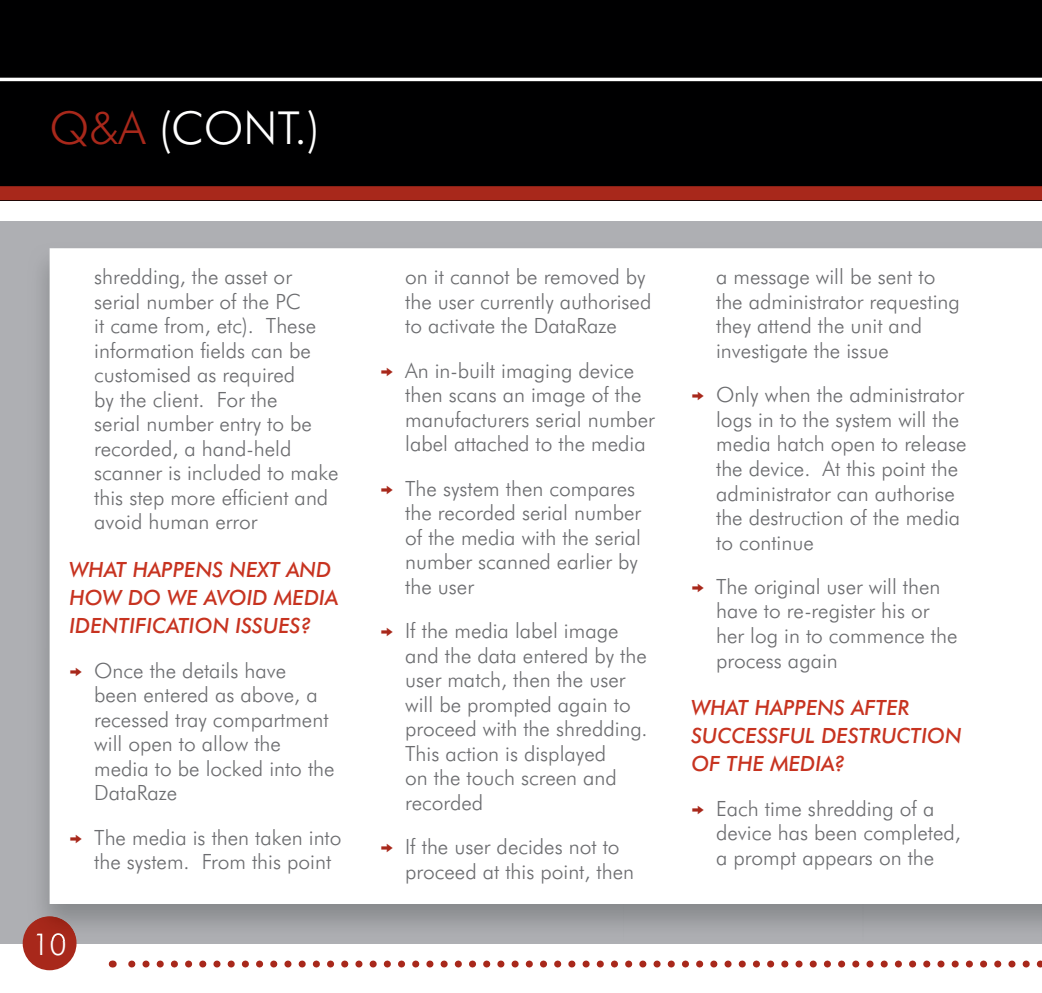
<style>
.page{position:relative;width:1042px;height:993px;background:#fff}
.page>*{position:absolute;margin:0;border:0;box-sizing:border-box;transform-origin:0 0}
.t1{font:300 45.5px "Futura BT";color:#fff}
.t2{font:300 29.75px "Futura BT";color:#fff}
.t3{font:300 21px/24.5px "Futura BT";color:#6c6d70}
.t4{font:italic 500 21px/28px "Futura BT";color:#c73320}
.s1{color:#a8281b}
.s2{font-family:"Proxima Nova";font-weight:600;color:#a8281b}
</style>
<div class="page">
<div style="left:0;top:221px;width:1042px;height:722px;background:#aeafb3"></div>
<div style="left:0;top:0;width:1042px;height:200px;background:#000001"></div>
<div style="left:0;top:186px;width:1042px;height:14px;background:#a8281b"></div>
<hr style="left:0;top:78px;width:1042px;height:3px;background:#fff">
<svg style="left:128px;top:960px;width:914px;height:7px"></svg>
<div style="left:23px;top:916px;width:54px;height:53px;background:#a8281b;border-radius:50%"></div>
<img style="left:42px;top:248px;width:1000px;height:692px">
<img style="left:27px;top:916px;width:49px;height:24px">
<img style="left:37px;top:932px;width:28px;height:8px">
<div style="left:50px;top:248px;width:992px;height:655px;background:#fff"></div>
<h1 class="t1" style="left:50px;top:100px;width:272px"><span class="s1">Q&amp;A</span> (CONT.)</h1>
<p class="t3" style="left:94px;top:264px;width:246px">shredding, the asset or serial number of the PC<br>it came from, etc). These information fields can be customised as required<br>by the client. For the<br>serial number entry to be recorded, a hand-held scanner is included to make this step more efficient and avoid human error</p>
<p class="t4" style="left:69px;top:555px;width:270px">WHAT HAPPENS NEXT AND<br>HOW DO WE AVOID MEDIA<br>IDENTIFICATION ISSUES?</p>
<p class="t3" style="left:94px;top:657px;width:242px;text-indent:-25px"><span class="s2">→</span> Once the details have<br>been entered as above, a recessed tray compartment will open to allow the media to be locked into the<br>DataRaze</p>
<p class="t3" style="left:94px;top:824px;width:249px;text-indent:-25px"><span class="s2">→</span> The media is then taken into the system. From this point</p>
<h2 class="t2" style="left:32px;top:925px;width:36px">10</h2>
<p class="t3" style="left:405px;top:264px;width:248px">on it cannot be removed by the user currently authorised to activate the DataRaze</p>
<p class="t3" style="left:405px;top:358px;width:251px;text-indent:-25px"><span class="s2">→</span> An in-built imaging device then scans an image of the manufacturers serial number label attached to the media</p>
<p class="t3" style="left:405px;top:475px;width:237px;text-indent:-25px"><span class="s2">→</span> The system then compares the recorded serial number of the media with the serial number scanned earlier by the user</p>
<p class="t3" style="left:405px;top:618px;width:244px;text-indent:-25px"><span class="s2">→</span> If the media label image and the data entered by the user match, then the user will be prompted again to proceed with the shredding.<br>This action is displayed<br>on the touch screen and recorded</p>
<p class="t3" style="left:405px;top:834px;width:230px;text-indent:-25px"><span class="s2">→</span> If the user decides not to proceed at this point, then</p>
<p class="t3" style="left:716px;top:264px;width:245px">a message will be sent to the administrator requesting they attend the unit and investigate the issue</p>
<p class="t3" style="left:716px;top:382px;width:252px;text-indent:-25px"><span class="s2">→</span> Only when the administrator logs in to the system will the media hatch open to release the device. At this point the administrator can authorise the destruction of the media to continue</p>
<p class="t3" style="left:716px;top:574px;width:243px;text-indent:-25px"><span class="s2">→</span> The original user will then have to re-register his or her log in to commence the process again</p>
<p class="t4" style="left:691px;top:693px;width:272px">WHAT HAPPENS AFTER<br>SUCCESSFUL DESTRUCTION<br>OF THE MEDIA?</p>
<p class="t3" style="left:716px;top:795px;width:246px;text-indent:-25px"><span class="s2">→</span> Each time shredding of a device has been completed, a prompt appears on the</p>
</div>
